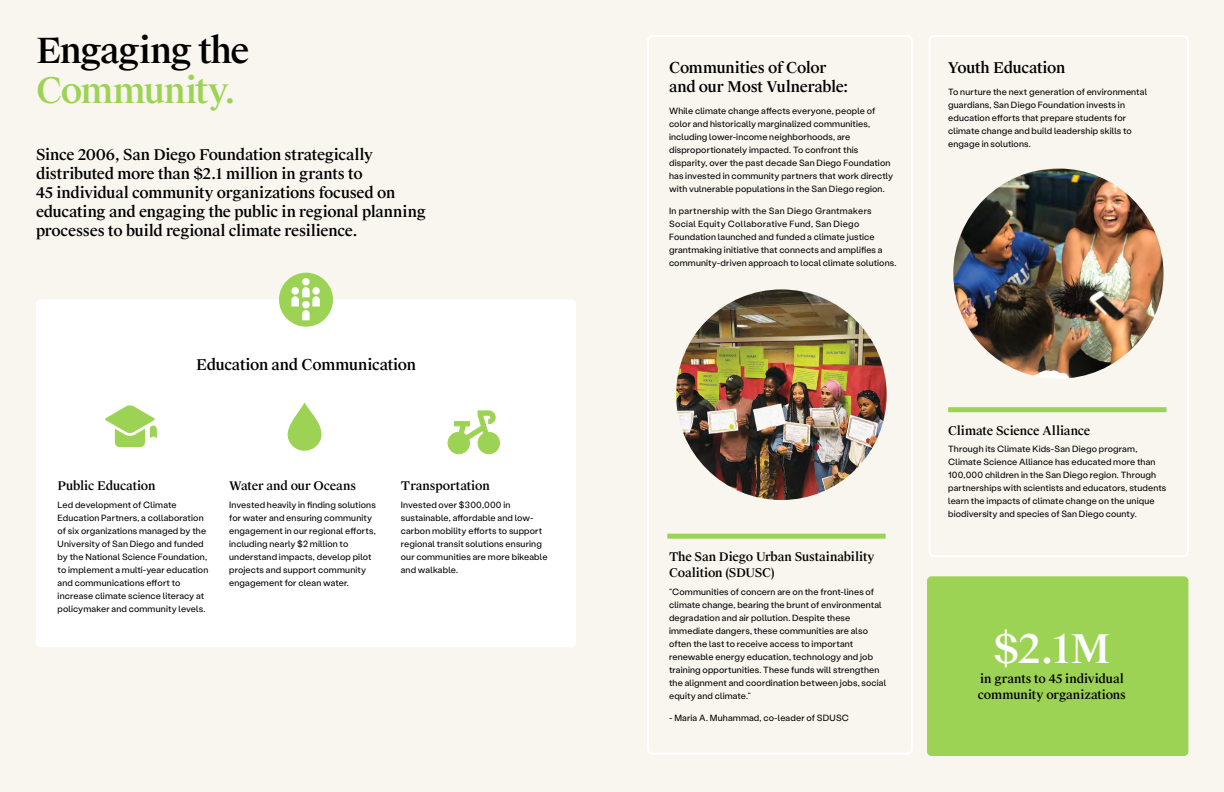
<style>
.page{position:relative;width:1224px;height:792px;background:#f8f6ef}
.page>*{position:absolute;margin:0;border:0;box-sizing:border-box;transform-origin:0 0}
.t1{font:500 40px "Suisse Works";color:#fff}
.t2{font:500 35px "Suisse Works";letter-spacing:-.04em;color:#000}
.t3{font:500 35px "Suisse Works";letter-spacing:-.03em;color:#9dd354}
.t4{font:500 15px/19px "Suisse Works";letter-spacing:-.02em;color:#000}
.t5{font:500 12px/16px "Suisse Works";letter-spacing:-.015em;color:#000}
.t6{font:9px/13px "Stabil Grotesk";letter-spacing:.015em;color:#000}
</style>
<div class="page">
<img style="left:953px;top:168px;width:211px;height:211px;border-radius:105px">
<div style="left:36px;top:300px;width:540px;height:347px;background:#fff;border-radius:4px"></div>
<div style="left:647px;top:35px;width:266px;height:719px;border:2px solid #fff;border-radius:4px"></div>
<div style="left:927px;top:576px;width:261px;height:180px;background:#9dd354;border-radius:4px"></div>
<div style="left:928px;top:35px;width:261px;height:522px;border:2px solid #fff;border-radius:4px"></div>
<svg style="left:105px;top:405px;width:52px;height:42px"></svg>
<svg style="left:287px;top:403px;width:35px;height:48px"></svg>
<svg style="left:447px;top:410px;width:53px;height:45px"></svg>
<div style="left:279px;top:273px;width:54px;height:54px;background:#9dd354;border-radius:50%"></div>
<div style="left:302px;top:278px;width:8px;height:8px;background:#fff;border-radius:50%"></div>
<svg style="left:291px;top:287px;width:29px;height:33px"></svg>
<img style="left:676px;top:289px;width:211px;height:211px;border-radius:105px">
<div style="left:667px;top:534px;width:219px;height:5px;background:#9dd354"></div>
<div style="left:948px;top:407px;width:219px;height:5px;background:#9dd354"></div>
<h2 class="t2" style="left:36px;top:29px;width:215px">Engaging the</h2>
<h2 class="t3" style="left:36px;top:69px;width:202px">Community.</h2>
<p class="t4" style="left:36px;top:145px;width:391px">Since 2006, San Diego Foundation strategically distributed more than $2.1 million in grants to<br>45 individual community organizations focused on educating and engaging the public in regional planning processes to build regional climate resilience.</p>
<h3 class="t4" style="left:196px;top:356px;width:221px">Education and Communication</h3>
<h3 class="t5" style="left:58px;top:478px;width:99px">Public Education</h3>
<p class="t6" style="left:58px;top:497px;width:152px">Led development of Climate Education Partners, a collaboration of six organizations managed by the University of San Diego and funded by the National Science Foundation, to implement a multi-year education and communications effort to increase climate science literacy at policymaker and community levels.</p>
<h3 class="t5" style="left:229px;top:478px;width:129px">Water and our Oceans</h3>
<p class="t6" style="left:229px;top:497px;width:148px">Invested heavily in finding solutions for water and ensuring community engagement in our regional efforts, including nearly $2 million to understand impacts, develop pilot projects and support community engagement for clean water.</p>
<h3 class="t5" style="left:401px;top:478px;width:90px">Transportation</h3>
<p class="t6" style="left:401px;top:497px;width:148px">Invested over $300,000 in sustainable, affordable and low&shy;carbon mobility efforts to support regional transit solutions ensuring our communities are more bikeable and walkable.</p>
<h3 class="t4" style="left:669px;top:59px;width:181px">Communities of Color and our Most Vulnerable:</h3>
<p class="t6" style="left:669px;top:104px;width:226px">While climate change affects everyone, people of color and historically marginalized communities, including lower-income neighborhoods, are disproportionately impacted. To confront this disparity, over the past decade San Diego Foundation has invested in community partners that work directly with vulnerable populations in the San Diego region.</p>
<p class="t6" style="left:669px;top:204px;width:229px">In partnership with the San Diego Grantmakers Social Equity Collaborative Fund, San Diego Foundation launched and funded a climate justice grantmaking initiative that connects and amplifies a community-driven approach to local climate solutions.</p>
<h3 class="t4" style="left:948px;top:59px;width:119px">Youth Education</h3>
<p class="t6" style="left:948px;top:85px;width:200px">To nurture the next generation of environmental guardians, San Diego Foundation invests in education efforts that prepare students for climate change and build leadership skills to engage in solutions.</p>
<h3 class="t5" style="left:669px;top:549px;width:207px">The San Diego Urban Sustainability<br>Coalition (SDUSC)</h3>
<p class="t6" style="left:669px;top:585px;width:219px">“Communities of concern are on the front-lines of climate change, bearing the brunt of environmental degradation and air pollution. Despite these immediate dangers, these communities are also often the last to receive access to important renewable energy education, technology and job training opportunities. These funds will strengthen the alignment and coordination between jobs, social equity and climate.”</p>
<p class="t6" style="left:669px;top:711px;width:181px">- Maria A. Muhammad, co-leader of SDUSC</p>
<h3 class="t5" style="left:948px;top:423px;width:144px">Climate Science Alliance</h3>
<p class="t6" style="left:948px;top:442px;width:220px">Through its Climate Kids-San Diego program, Climate Science Alliance has educated more than 100,000 children in the San Diego region. Through partnerships with scientists and educators, students learn the impacts of climate change on the unique biodiversity and species of San Diego county.</p>
<h1 class="t1" style="left:993px;top:624px;width:119px">$2.1M</h1>
<h3 class="t5" style="left:978px;top:671px;width:150px">in grants to 45 individual community organizations</h3>
</div>
